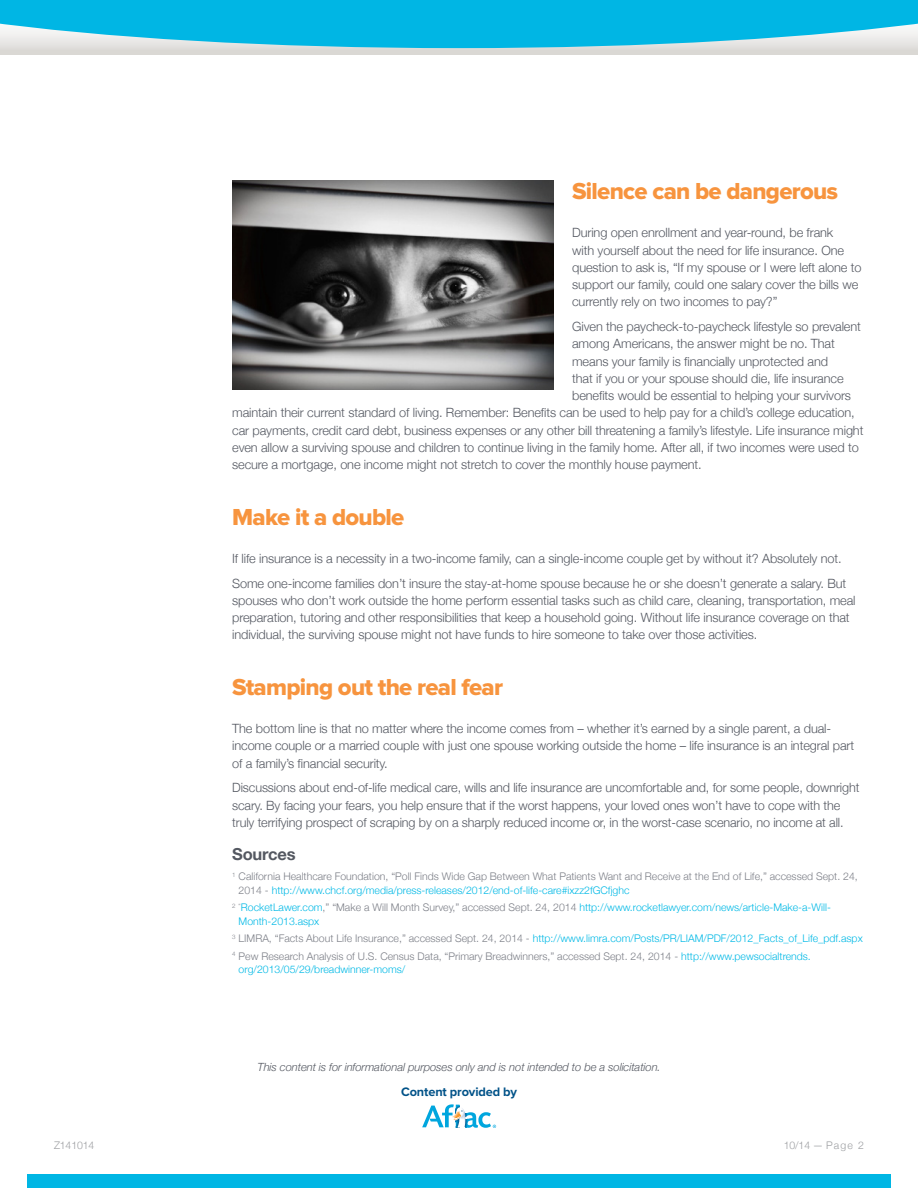
<style>
.page{position:relative;width:918px;height:1188px;background:#fff}
.page>*{position:absolute;margin:0;border:0;box-sizing:border-box;transform-origin:0 0}
.t1{font:24px "Proxima Nova Extrabld";letter-spacing:-.03em;color:#f7943e}
.t2{font:700 16.5px "Helvetica Neue";letter-spacing:-.01em;color:#545861}
.t3{font:300 12.75px/17.2px "Helvetica Neue";letter-spacing:-.01em;color:#545861}
.t4{font:700 12.75px "Proxima Nova";letter-spacing:-.01em;color:#005288}
.t5{font:italic 300 11.25px "Helvetica Neue";letter-spacing:-.01em;color:#545861}
.t6{font:300 10.5px/13.5px "Helvetica Neue";color:#7c7f87}
.t7{font:300 10.5px/13.5px "Helvetica Neue";color:#00b9e6}
.t8{font:300 10.5px "Helvetica Neue";letter-spacing:-.01em;color:#9d9fa2}
.s1{color:#00b9e6}
.s2{color:#7c7f87}
</style>
<div class="page">
<div style="left:27px;top:1175px;width:864px;height:13px;background:#00b6e4"></div>
<div style="left:0;top:0;width:918px;height:55px;background:#dad8d4"></div>
<svg style="left:0;top:0;width:918px;height:48px;background:#24bde4"></svg>
<img style="left:232px;top:180px;width:321px;height:210px">
<svg style="left:422px;top:1104px;width:74px;height:24px"></svg>
<h1 class="t1" style="left:572px;top:177px;width:268px">Silence can be dangerous</h1>
<p class="t3" style="left:572px;top:224px;width:291px">During open enrollment and year-round, be frank<br>with yourself about the need for life insurance. One question to ask is, “If my spouse or I were left alone to support our family, could one salary cover the bills we currently rely on two incomes to pay?”</p>
<p class="t3" style="left:572px;top:317px;width:290px">Given the paycheck-to-paycheck lifestyle so prevalent</p>
<p class="t3" style="left:572px;top:335px;width:264px">among Americans, the answer might be no. That</p>
<p class="t3" style="left:572px;top:352px;width:257px">means your family is financially unprotected and</p>
<p class="t3" style="left:572px;top:369px;width:273px">that if you or your spouse should die, life insurance</p>
<p class="t3" style="left:572px;top:386px;width:280px">benefits would be essential to helping your survivors</p>
<p class="t3" style="left:232px;top:404px;width:624px">maintain their current standard of living. Remember: Benefits can be used to help pay for a child’s college education,</p>
<p class="t3" style="left:232px;top:421px;width:633px">car payments, credit card debt, business expenses or any other bill threatening a family’s lifestyle. Life insurance might</p>
<p class="t3" style="left:232px;top:438px;width:628px">even allow a surviving spouse and children to continue living in the family home. After all, if two incomes were used to</p>
<p class="t3" style="left:232px;top:455px;width:471px">secure a mortgage, one income might not stretch to cover the monthly house payment.</p>
<h1 class="t1" style="left:232px;top:503px;width:174px">Make it a double</h1>
<p class="t3" style="left:232px;top:545px;width:616px;line-height:24.8px">If life insurance is a necessity in a two-income family, can a single-income couple get by without it? Absolutely not.<br>Some one-income families don’t insure the stay-at-home spouse because he or she doesn’t generate a salary. But</p>
<p class="t3" style="left:232px;top:591px;width:625px">spouses who don’t work outside the home perform essential tasks such as child care, cleaning, transportation, meal preparation, tutoring and other responsibilities that keep a household going. Without life insurance coverage on that individual, the surviving spouse might not have funds to hire someone to take over those activities.</p>
<h1 class="t1" style="left:232px;top:673px;width:272px">Stamping out the real fear</h1>
<p class="t3" style="left:232px;top:719px;width:624px">The bottom line is that no matter where the income comes from – whether it’s earned by a single parent, a dual&shy;income couple or a married couple with just one spouse working outside the home – life insurance is an integral part of a family’s financial security.</p>
<p class="t3" style="left:232px;top:779px;width:629px">Discussions about end-of-life medical care, wills and life insurance are uncomfortable and, for some people, downright scary. By facing your fears, you help ensure that if the worst happens, your loved ones won’t have to cope with the truly terrifying prospect of scraping by on a sharply reduced income or, in the worst-case scenario, no income at all.</p>
<p class="t2" style="left:232px;top:841px;width:65px">Sources</p>
<p class="t6" style="left:239px;top:869px;width:621px;text-indent:-6px"><sup>1</sup> California Healthcare Foundation, “Poll Finds Wide Gap Between What Patients Want and Receive at the End of Life,” accessed Sept. 24,<br>2014 - <span class="s1">http://www.chcf.org/media/press-releases/2012/end-of-life-care#ixzz2fGCfjghc</span></p>
<p class="t7" style="left:239px;top:900px;width:594px;text-indent:-6px"><sup>2</sup> <sup>“</sup>RocketLawer.com<span class="s2">,” “Make a Will Month Survey,” accessed Sept. 24, 2014</span> http://www.rocketlawyer.com/news/article-Make-a-Will-<br>Month-2013.aspx</p>
<p class="t6" style="left:232px;top:929px;width:632px;line-height:17.5px"><sup>3</sup> LIMRA, “Facts About Life Insurance,” accessed Sept. 24, 2014 - <span class="s1">http://www.limra.com/Posts/PR/LIAM/PDF/2012_Facts_of_Life_pdf.aspx<br></span><sup>4</sup> Pew Research Analysis of U.S. Census Data, “Primary Breadwinners,” accessed Sept. 24, 2014 - <span class="s1">http://www.pewsocialtrends.</span></p>
<p class="t7" style="left:239px;top:962px;width:168px">org/2013/05/29/breadwinner-moms/</p>
<p class="t5" style="left:258px;top:1058px;width:405px">This content is for informational purposes only and is not intended to be a solicitation.</p>
<p class="t4" style="left:401px;top:1084px;width:118px">Content provided by</p>
<p class="t8" style="left:54px;top:1136px;width:42px">Z141014</p>
<p class="t8" style="left:784px;top:1136px;width:82px">10/14 — Page 2</p>
</div>
